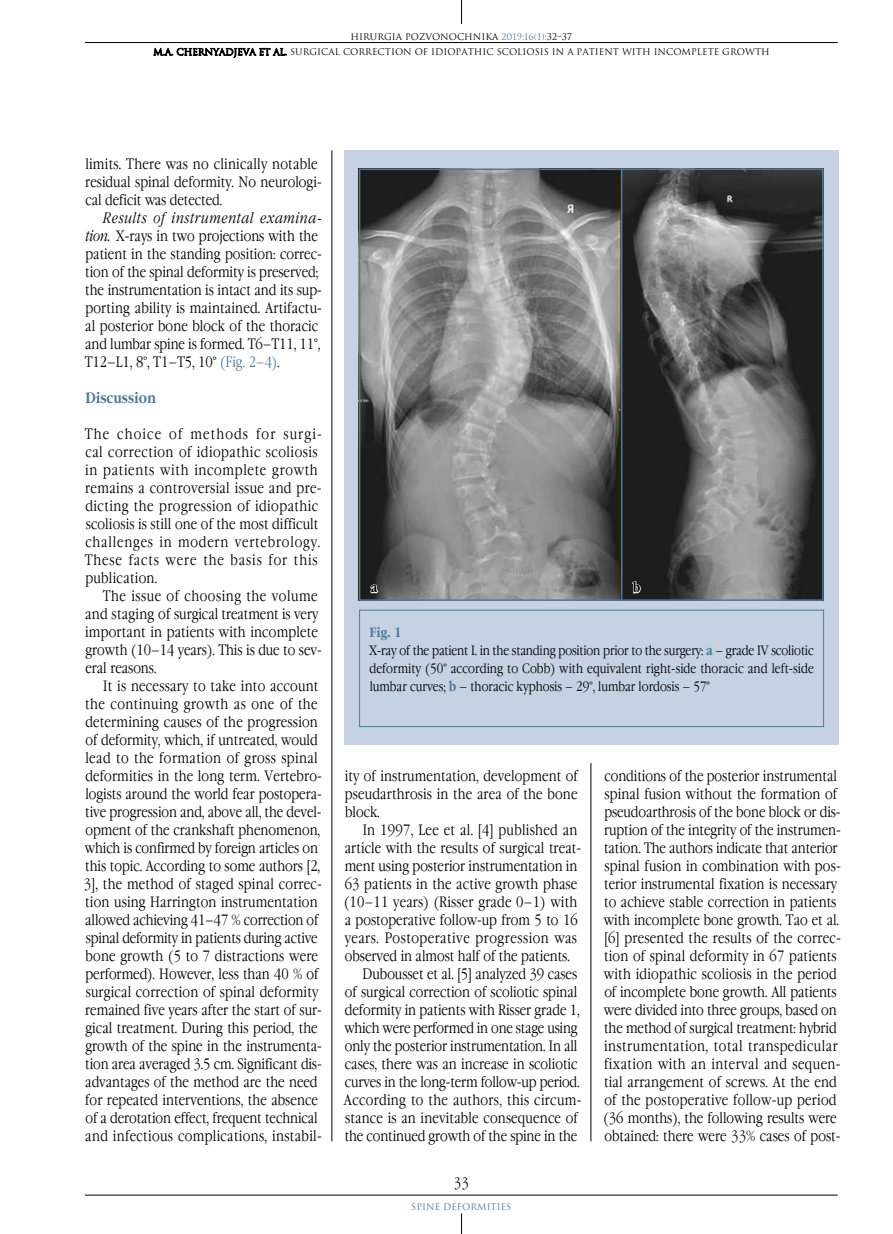
<style>
.page{position:relative;width:893px;height:1234px;background:#fff}
.page>*{position:absolute;margin:0;border:0;box-sizing:border-box;transform-origin:0 0}
.t1{font:300 15px/18px "Garamond Narrow C";letter-spacing:.005em;color:#000}
.t2{font:300 15px/18px "Garamond Narrow C";letter-spacing:.035em;color:#000}
.t3{font:300 15px "Garamond Narrow C";letter-spacing:.025em;color:#000}
.t4{font:700 15px "Garamond Narrow C";color:#507a98}
.t5{font:300 13.5px/18px "Garamond Narrow C";color:#000}
.t6{font:700 13.5px "Garamond Narrow C";color:#000}
.t7{font:9px "Romul";color:#000}
.t8{font:9px "Romul";color:#507a98}
.s1{color:#507a98}
.s2{font-style:italic}
.s3{font-weight:700;color:#507a98}
</style>
<div class="page">
<hr style="left:85px;top:42px;width:753px;height:1px;background:#000">
<svg style="left:461px;top:0;width:1px;height:24px"></svg>
<hr style="left:85px;top:1194px;width:753px;height:1px;background:#000">
<svg style="left:461px;top:1213px;width:1px;height:20px"></svg>
<svg style="left:153px;top:43px;width:134px;height:15px"></svg>
<hr style="left:332px;top:150px;width:1px;height:990px;background:#000">
<hr style="left:591px;top:762px;width:1px;height:378px;background:#000">
<div style="left:344px;top:150px;width:495px;height:594px;background:#c4d2e4"></div>
<div style="left:359px;top:609px;width:465px;height:117px;border:1px solid #507a98"></div>
<img style="left:362px;top:171px;width:459px;height:426px">
<div style="left:359px;top:168px;width:465px;height:432px;border:2px solid #507a98"></div>
<svg style="left:369px;top:579px;width:10px;height:15px"></svg>
<svg style="left:631px;top:580px;width:10px;height:21px"></svg>
<hr style="left:621px;top:168px;width:1px;height:432px;background:#507a98">
<p class="t7" style="left:350px;top:31px;width:223px">HIRURGIA POZVONOCHNIKA <span class="s1">2019;16(1):</span>32–37</p>
<p class="t7" style="left:153px;top:47px;width:618px">M.A. CHERNYADJEVA ET AL. SURGICAL CORRECTION OF IDIOPATHIC SCOLIOSIS IN A PATIENT WITH INCOMPLETE GROWTH</p>
<p class="t1" style="left:85px;top:155px;width:238px">limits. There was no clinically notable residual spinal deformity. No neurologi&shy;cal deficit was detected.</p>
<p class="t1" style="left:85px;top:209px;width:239px;text-indent:19px"><span class="s2">Results of instrumental examina&shy;tion.</span> X-rays in two projections with the patient in the standing position: correc&shy;tion of the spinal deformity is preserved; the instrumentation is intact and its sup&shy;porting ability is maintained. Artifactu&shy;al posterior bone block of the thoracic and lumbar spine is formed. T6–T11, 11°, T12–L1, 8°, T1–T5, 10° <span class="s1">(Fig. 2–4)</span>.</p>
<p class="t4" style="left:85px;top:389px;width:72px">Discussion</p>
<p class="t2" style="left:85px;top:425px;width:239px">The choice of methods for surgi&shy;cal correction of idiopathic scoliosis in patients with incomplete growth remains a controversial issue and pre&shy;dicting the progression of idiopathic scoliosis is still one of the most difficult challenges in modern vertebrology.<br>These facts were the basis for this publication.</p>
<p class="t1" style="left:85px;top:587px;width:238px;text-indent:18px">The issue of choosing the volume and staging of surgical treatment is very important in patients with incomplete growth (10–14 years). This is due to sev&shy;eral reasons.</p>
<p class="t1" style="left:84px;top:677px;width:240px;text-indent:19px">It is necessary to take into account the continuing growth as one of the determining causes of the progression of deformity, which, if untreated, would lead to the formation of gross spinal deformities in the long term. Vertebro&shy;logists around the world fear postopera&shy;tive progression and, above all, the devel&shy;opment of the crankshaft phenomenon, which is confirmed by foreign articles on this topic. According to some authors [2, 3], the method of staged spinal correc&shy;tion using Harrington instrumentation allowed achieving 41–47 % correction of spinal deformity in patients during active bone growth (5 to 7 distractions were performed). However, less than 40 % of surgical correction of spinal deformity remained five years after the start of sur&shy;gical treatment. During this period, the growth of the spine in the instrumenta&shy;tion area averaged 3.5 cm. Significant dis&shy;advantages of the method are the need for repeated interventions, the absence of a derotation effect, frequent technical and infectious complications, instabil-</p>
<p class="t6" style="left:371px;top:580px;width:8px">а</p>
<p class="t6" style="left:633px;top:580px;width:9px">b</p>
<p class="t5" style="left:369px;top:623px;width:446px"><span class="s3">Fig. 1<br></span>X-ray of the patient I. in the standing position prior to the surgery: <span class="s3">a</span> – grade IV scoliotic deformity (50° according to Cobb) with equivalent right-side thoracic and left-side lumbar curves; <span class="s3">b</span> – thoracic kyphosis – 29°, lumbar lordosis – 57°</p>
<p class="t1" style="left:345px;top:767px;width:235px;text-align:justify">ity of instrumentation, development of pseudarthrosis in the area of the bone block.</p>
<p class="t1" style="left:363px;top:821px;width:216px">In 1997, Lee et al. [4] published an</p>
<p class="t1" style="left:345px;top:839px;width:238px">article with the results of surgical treat-</p>
<p class="t1" style="left:345px;top:857px;width:234px">ment using posterior instrumentation in</p>
<p class="t1" style="left:345px;top:875px;width:234px">63 patients in the active growth phase</p>
<p class="t1" style="left:344px;top:893px;width:235px">(10–11 years) (Risser grade 0–1) with</p>
<p class="t1" style="left:345px;top:911px;width:234px">a postoperative follow-up from 5 to 16</p>
<p class="t2" style="left:345px;top:929px;width:234px">years. Postoperative progression was</p>
<p class="t1" style="left:345px;top:947px;width:226px">observed in almost half of the patients.</p>
<p class="t1" style="left:363px;top:965px;width:216px">Dubousset et al. [5] analyzed 39 cases</p>
<p class="t1" style="left:345px;top:983px;width:234px">of surgical correction of scoliotic spinal</p>
<p class="t1" style="left:345px;top:1001px;width:236px">deformity in patients with Risser grade 1,</p>
<p class="t1" style="left:344px;top:1019px;width:235px">which were performed in one stage using</p>
<p class="t1" style="left:345px;top:1037px;width:234px">only the posterior instrumentation. In all</p>
<p class="t1" style="left:345px;top:1055px;width:234px">cases, there was an increase in scoliotic</p>
<p class="t1" style="left:345px;top:1073px;width:236px">curves in the long-term follow-up period.</p>
<p class="t3" style="left:344px;top:1091px;width:239px">According to the authors, this circum-</p>
<p class="t1" style="left:345px;top:1109px;width:234px">stance is an inevitable consequence of</p>
<p class="t1" style="left:345px;top:1127px;width:234px">the continued growth of the spine in the</p>
<p class="t1" style="left:454px;top:1173px;width:16px">33</p>
<p class="t8" style="left:411px;top:1200px;width:102px">SPINE DEFORMITIES</p>
<p class="t1" style="left:603px;top:767px;width:239px">conditions of the posterior instrumental spinal fusion without the formation of pseudoarthrosis of the bone block or dis&shy;ruption of the integrity of the instrumen&shy;tation. The authors indicate that anterior spinal fusion in combination with pos&shy;terior instrumental fixation is necessary to achieve stable correction in patients with incomplete bone growth. Tao et al. [6] presented the results of the correc&shy;tion of spinal deformity in 67 patients with idiopathic scoliosis in the period of incomplete bone growth. All patients were divided into three groups, based on the method of surgical treatment: hybrid instrumentation, total transpedicular fixation with an interval and sequen&shy;tial arrangement of screws. At the end of the postoperative follow-up period (36 months), the following results were obtained: there were 33% cases of post-</p>
</div>
